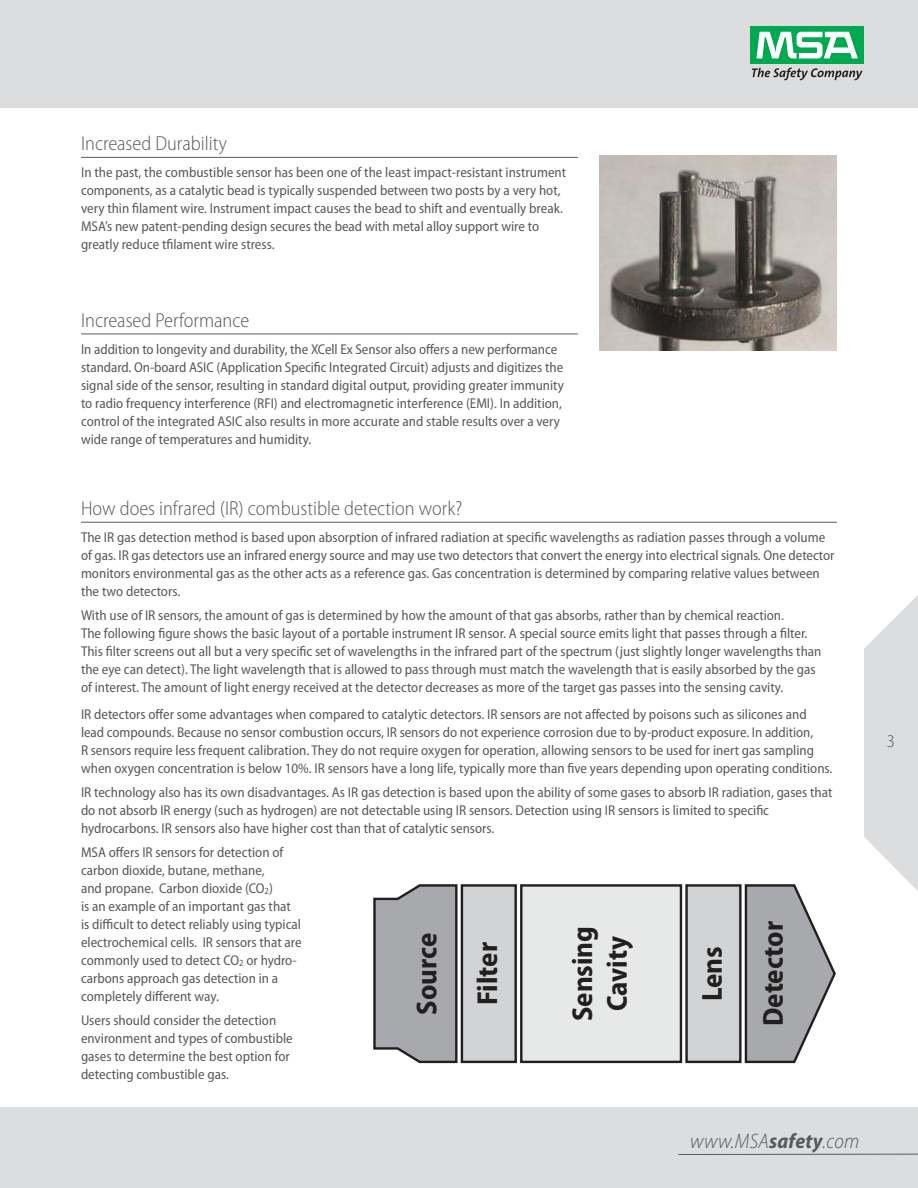
<style>
.page{position:relative;width:918px;height:1188px;background:#fff}
.page>*{position:absolute;margin:0;border:0;box-sizing:border-box;transform-origin:0 0}
.t1{font:700 semi-condensed 28.95px/60.8px "Myriad Pro";color:#231f20;text-align:center}
.t2{font:italic 300 semi-condensed 21px "Myriad Pro";letter-spacing:.01em;color:#58595b}
.t3{font:300 semi-condensed 20.25px "Myriad Pro";color:#58595b}
.t4{font:300 semi-condensed 18px "Myriad Pro";color:#58595b}
.t5{font:semi-condensed 14.25px/18px "Myriad Pro";color:#58595b}
.s1{font-weight:700}
</style>
<div class="page">
<div style="left:1px;top:1107px;width:917px;height:81px;background:#dcddde"></div>
<div style="left:0;top:0;width:918px;height:108px;background:#dcddde"></div>
<div style="left:751px;top:26px;width:113px;height:38px;background:#00a94f"></div>
<svg style="left:756px;top:32px;width:102px;height:26px"></svg>
<svg style="left:752px;top:68px;width:111px;height:12px"></svg>
<hr style="left:678px;top:1154px;width:240px;height:1px;background:#58595b">
<svg style="left:864px;top:595px;width:54px;height:296px"></svg>
<hr style="left:0;top:1107px;width:1px;height:81px;background:#dcddde">
<hr style="left:81px;top:157px;width:497px;height:1px;background:#58595b">
<hr style="left:81px;top:334px;width:497px;height:1px;background:#58595b">
<hr style="left:81px;top:522px;width:756px;height:1px;background:#58595b">
<svg style="left:744px;top:884px;width:92px;height:180px"></svg>
<div style="left:521px;top:885px;width:160px;height:177px;background:#e7e8e8"></div>
<div style="left:520px;top:884px;width:162px;height:179px;border:2px solid #231f20"></div>
<div style="left:462px;top:885px;width:54px;height:177px;background:#d1d3d4"></div>
<div style="left:461px;top:884px;width:56px;height:179px;border:2px solid #231f20"></div>
<svg style="left:373px;top:884px;width:85px;height:179px;background:#a2a4a6"></svg>
<div style="left:687px;top:885px;width:53px;height:177px;background:#d1d3d4"></div>
<div style="left:685px;top:884px;width:57px;height:179px;border:2px solid #231f20"></div>
<img style="left:599px;top:156px;width:238px;height:195px">
<h3 class="t3" style="left:81px;top:136px;width:147px">Increased Durability</h3>
<p class="t5" style="left:81px;top:165px;width:487px">In the past, the combustible sensor has been one of the least impact-resistant instrument components, as a catalytic bead is typically suspended between two posts by a very hot, very thin filament wire. Instrument impact causes the bead to shift and eventually break.<br>MSA’s new patent-pending design secures the bead with metal alloy support wire to greatly reduce tfilament wire stress.</p>
<h3 class="t3" style="left:81px;top:312px;width:170px">Increased Performance</h3>
<p class="t5" style="left:81px;top:341px;width:484px">In addition to longevity and durability, the XCell Ex Sensor also offers a new performance standard. On-board ASIC (Application Specific Integrated Circuit) adjusts and digitizes the signal side of the sensor, resulting in standard digital output, providing greater immunity to radio frequency interference (RFI) and electromagnetic interference (EMI). In addition, control of the integrated ASIC also results in more accurate and stable results over a very wide range of temperatures and humidity.</p>
<h3 class="t3" style="left:81px;top:501px;width:383px">How does infrared (IR) combustible detection work?</h3>
<p class="t5" style="left:81px;top:530px;width:755px">The IR gas detection method is based upon absorption of infrared radiation at specific wavelengths as radiation passes through a volume of gas. IR gas detectors use an infrared energy source and may use two detectors that convert the energy into electrical signals. One detector monitors environmental gas as the other acts as a reference gas. Gas concentration is determined by comparing relative values between the two detectors.</p>
<p class="t5" style="left:81px;top:608px;width:742px">With use of IR sensors, the amount of gas is determined by how the amount of that gas absorbs, rather than by chemical reaction.<br>The following figure shows the basic layout of a portable instrument IR sensor. A special source emits light that passes through a filter.<br>This filter screens out all but a very specific set of wavelengths in the infrared part of the spectrum (just slightly longer wavelengths than the eye can detect). The light wavelength that is allowed to pass through must match the wavelength that is easily absorbed by the gas of interest. The amount of light energy received at the detector decreases as more of the target gas passes into the sensing cavity.</p>
<p class="t5" style="left:81px;top:706px;width:753px">IR detectors offer some advantages when compared to catalytic detectors. IR sensors are not affected by poisons such as silicones and lead compounds. Because no sensor combustion occurs, IR sensors do not experience corrosion due to by-product exposure. In addition,<br>R sensors require less frequent calibration. They do not require oxygen for operation, allowing sensors to be used for inert gas sampling when oxygen concentration is below 10%. IR sensors have a long life, typically more than five years depending upon operating conditions.</p>
<p class="t5" style="left:81px;top:784px;width:753px">IR technology also has its own disadvantages. As IR gas detection is based upon the ability of some gases to absorb IR radiation, gases that do not absorb IR energy (such as hydrogen) are not detectable using IR sensors. Detection using IR sensors is limited to specific hydrocarbons. IR sensors also have higher cost than that of catalytic sensors.</p>
<p class="t5" style="left:81px;top:844px;width:222px">MSA offers IR sensors for detection of carbon dioxide, butane, methane,<br>and propane. Carbon dioxide (CO<sub>2</sub>)<br>is an example of an important gas that is difficult to detect reliably using typical electrochemical cells. IR sensors that are commonly used to detect CO<sub>2</sub> or hydro&shy;carbons approach gas detection in a completely different way.</p>
<p class="t5" style="left:81px;top:1012px;width:213px">Users should consider the detection environment and types of combustible gases to determine the best option for detecting combustible gas.</p>
<h1 class="t1" style="left:396px;top:1015px;width:83px;rotate:-90deg">Source<br>Filter</h1>
<h1 class="t1" style="left:565px;top:1021px;width:97px;line-height:34.7px;rotate:-90deg">Sensing<br>Cavity</h1>
<h1 class="t1" style="left:682px;top:1026px;width:106px;rotate:-90deg">Lens<br>Detector</h1>
<h2 class="t2" style="left:690px;top:1133px;width:170px">www.MSA<span class="s1">safety</span>.com</h2>
<p class="t4" style="left:887px;top:734px;width:10px">3</p>
</div>
